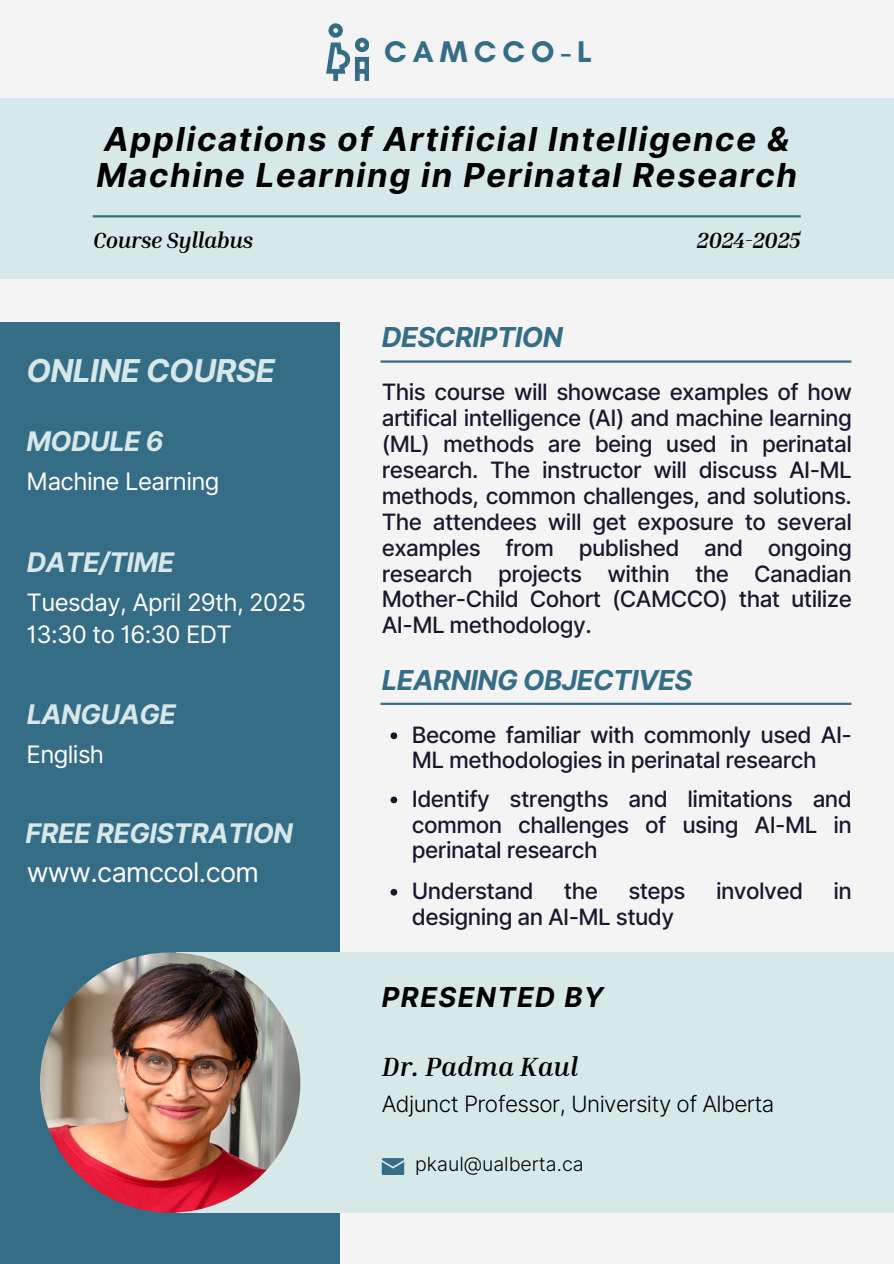
<style>
.page{position:relative;width:894px;height:1264px;background:#fff}
.page>*{position:absolute;margin:0;border:0;box-sizing:border-box;transform-origin:0 0}
.t1{font:italic 700 33px/36px "Inter";letter-spacing:.05em;color:#000}
.t2{font:italic 700 31.5px "Inter";letter-spacing:-.02em;color:#d6e8e8}
.t3{font:700 30.45px "Glacial Indifference";letter-spacing:.2em;color:#356d87}
.t4{font:italic 700 27.45px "Inter";letter-spacing:-.02em;color:#356d87}
.t5{font:italic 700 27.3px "Inter";letter-spacing:.05em;color:#000}
.t6{font:italic 700 27px "Inter";letter-spacing:-.02em;color:#d6e8e8}
.t7{font:27px "Inter";letter-spacing:-.025em;color:#fff}
.t8{font:italic 700 27px "Inria Serif";color:#000}
.t9{font:24px/32.7px "Inter";letter-spacing:-.025em;color:#fff}
.t10{font:500 22.5px/25.8px "Inter";letter-spacing:-.025em;color:#19192e;text-align:justify}
.t11{font:300 22.5px "Inter";letter-spacing:-.025em;color:#000}
.t12{font:italic 700 22.5px "Inria Serif";letter-spacing:-.02em;color:#000}
.t13{font:300 19.5px "Inter";color:#000}
</style>
<div class="page">
<div style="left:0;top:0;width:893px;height:1263px;background:#f4f4f4"></div>
<div style="left:0;top:98px;width:893px;height:180px;background:#d6e8e8"></div>
<div style="left:0;top:322px;width:340px;height:941px;background:#356d87"></div>
<div style="left:176px;top:952px;width:717px;height:260px;background:#d6e8e8"></div>
<hr style="left:93px;top:215px;width:707px;height:2px;background:#356d87">
<svg style="left:326px;top:23px;width:43px;height:58px"></svg>
<img style="left:40px;top:952px;width:260px;height:260px;border-radius:50%">
<hr style="left:380px;top:360px;width:471px;height:3px;background:#356d87">
<hr style="left:380px;top:702px;width:471px;height:3px;background:#356d87">
<svg style="left:381px;top:1158px;width:23px;height:16px"></svg>
<svg style="left:390px;top:732px;width:7px;height:7px"></svg>
<svg style="left:390px;top:796px;width:7px;height:7px"></svg>
<svg style="left:390px;top:888px;width:7px;height:7px"></svg>
<h3 class="t3" style="left:384px;top:33px;width:209px">CAMCCO-L</h3>
<h3 class="t1" style="left:96px;top:120px;width:702px">Applications of Artificial Intelligence &amp;<br>Machine Learning in Perinatal Research</h3>
<h6 class="t12" style="left:696px;top:226px;width:105px">2024-2025</h6>
<h1 class="t12" style="left:93px;top:226px;width:162px">Course Syllabus</h1>
<h3 class="t2" style="left:26px;top:352px;width:250px">ONLINE COURSE</h3>
<h4 class="t6" style="left:26px;top:425px;width:139px">MODULE 6</h4>
<h3 class="t9" style="left:26px;top:465px;width:195px">Machine Learning</h3>
<p class="t6" style="left:27px;top:546px;width:149px">DATE/TIME</p>
<p class="t9" style="left:27px;top:585px;width:281px">Tuesday, April 29th, 2025<br>13:30 to 16:30 EDT</p>
<h3 class="t6" style="left:27px;top:698px;width:151px">LANGUAGE</h3>
<p class="t9" style="left:27px;top:737px;width:79px">English</p>
<h5 class="t6" style="left:26px;top:817px;width:269px">FREE REGISTRATION</h5>
<p class="t7" style="left:27px;top:856px;width:234px">www.camccol.com</p>
<h5 class="t4" style="left:381px;top:321px;width:183px">DESCRIPTION</h5>
<h1 class="t10" style="left:381px;top:379px;width:471px">This course will showcase examples of how artifical intelligence (AI) and machine learning (ML) methods are being used in perinatal research. The instructor will discuss AI-ML methods, common challenges, and solutions.<br>The attendees will get exposure to several examples from published and ongoing research projects within the Canadian Mother-Child Cohort (CAMCCO) that utilize AI-ML methodology.</h1>
<h5 class="t4" style="left:381px;top:663px;width:312px">LEARNING OBJECTIVES</h5>
<h6 class="t10" style="left:412px;top:721px;width:441px">Become familiar with commonly used AI-<br>ML methodologies in perinatal research</h6>
<h3 class="t10" style="left:412px;top:785px;width:441px">Identify strengths and limitations and common challenges of using AI-ML in perinatal research</h3>
<h6 class="t10" style="left:412px;top:877px;width:123px">Understand</h6>
<h6 class="t10" style="left:564px;top:877px;width:35px">the</h6>
<h6 class="t10" style="left:628px;top:877px;width:59px">steps</h6>
<h6 class="t10" style="left:715px;top:877px;width:89px">involved</h6>
<h6 class="t10" style="left:833px;top:877px;width:20px">in</h6>
<h6 class="t10" style="left:412px;top:903px;width:264px">designing an AI-ML study</h6>
<h2 class="t5" style="left:381px;top:980px;width:223px">PRESENTED BY</h2>
<h6 class="t8" style="left:381px;top:1049px;width:198px">Dr. Padma Kaul</h6>
<h6 class="t11" style="left:381px;top:1089px;width:394px">Adjunct Professor, University of Alberta</h6>
<h3 class="t13" style="left:415px;top:1151px;width:170px">pkaul@ualberta.ca</h3>
</div>
